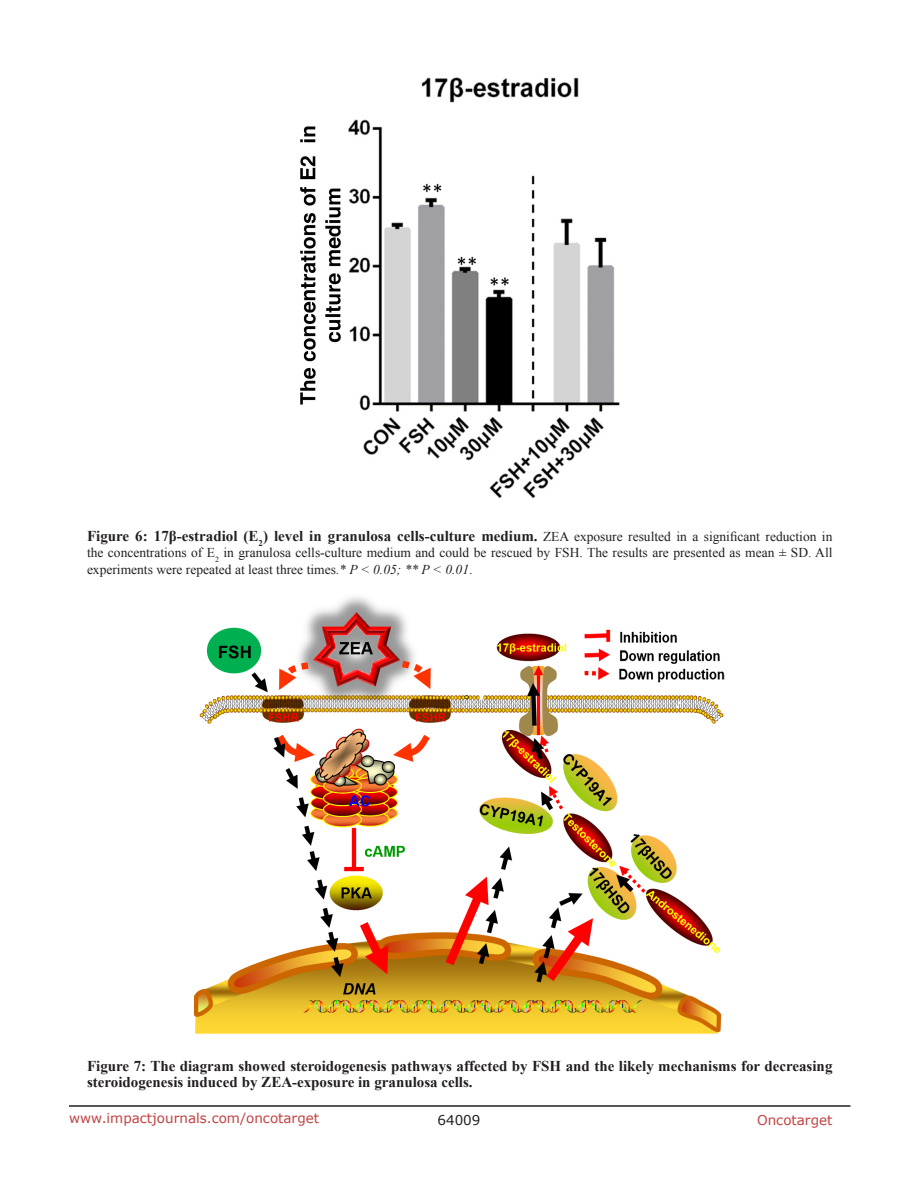
<style>
.page{position:relative;width:918px;height:1188px;background:#fff}
.page>*{position:absolute;margin:0;border:0;box-sizing:border-box;transform-origin:0 0}
.figuretext{font:700 15px/16.2px "Times New Roman";color:#231f20}
.figuretext-2{font:13.5px/16.2px "Times New Roman";color:#231f20}
.t1{font:13.5px "Verdana";color:#c24141}
.t2{font:13.5px "Verdana";color:#231f20}
.s1{font-weight:400;font-size:13.5px}
.s2{font-style:italic}
</style>
<div class="page">
<hr style="left:69px;top:1105px;width:781px;height:2px;background:#231f20">
<img style="left:300px;top:77px;width:320px;height:422px">
<img style="left:194px;top:597px;width:531px;height:437px">
<p class="figuretext" style="left:87px;top:528px;width:747px">Figure 6: 17β-estradiol (E<sub>2</sub>) level in granulosa cells-culture medium. <span class="s1">ZEA exposure resulted in a significant reduction in</span></p>
<p class="figuretext-2" style="left:87px;top:545px;width:747px">the concentrations of E<sub>2</sub> in granulosa cells-culture medium and could be rescued by FSH. The results are presented as mean ± SD. All experiments were repeated at least three times.<span class="s2">* P &lt; 0.05; ** P &lt; 0.01</span>.</p>
<p class="figuretext" style="left:87px;top:1058px;width:747px">Figure 7: The diagram showed steroidogenesis pathways affected by FSH and the likely mechanisms for decreasing steroidogenesis induced by ZEA-exposure in granulosa cells.</p>
<p class="t1" style="left:69px;top:1109px;width:252px">www.impactjournals.com/oncotarget</p>
<p class="t2" style="left:438px;top:1111px;width:44px">64009</p>
<p class="t1" style="left:757px;top:1111px;width:77px">Oncotarget</p>
</div>
